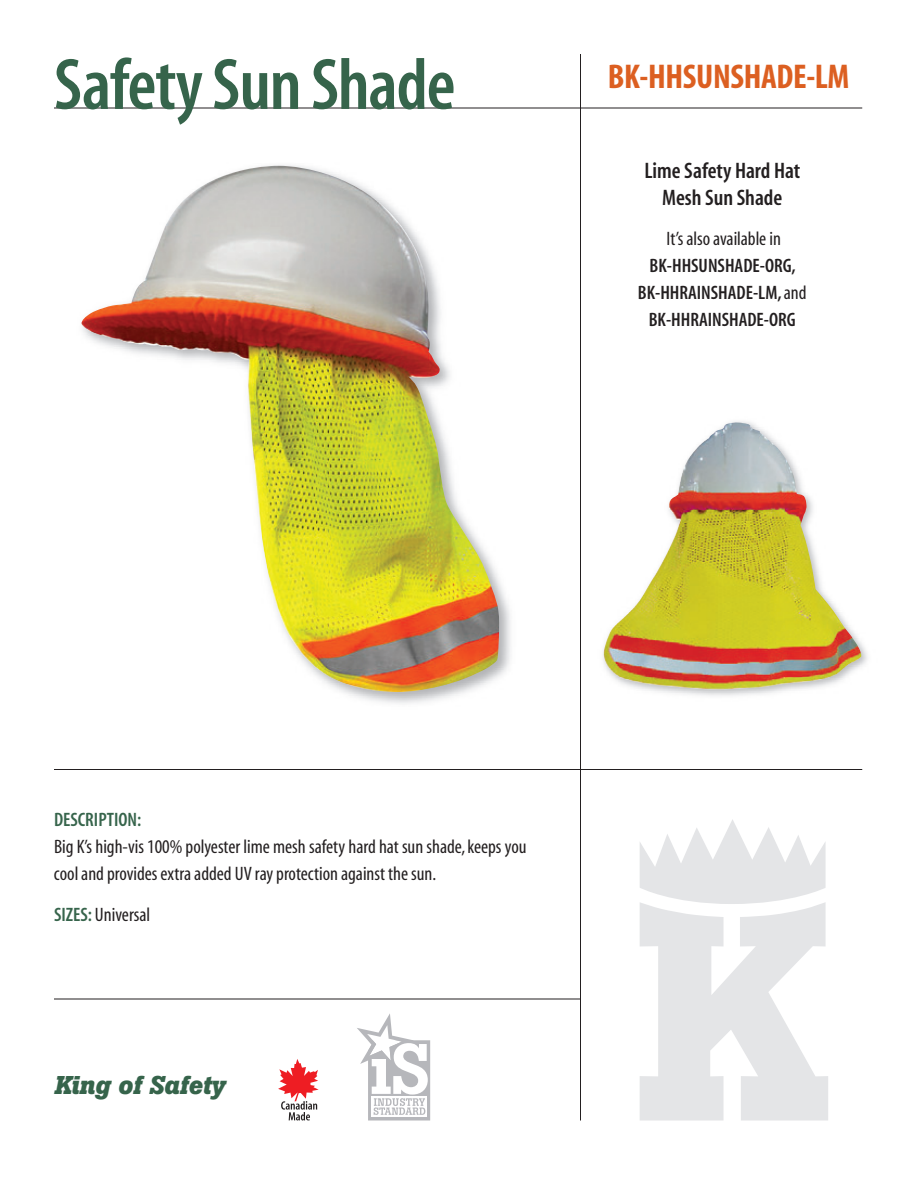
<style>
.page{position:relative;width:918px;height:1188px;background:#fff}
.page>*{position:absolute;margin:0;border:0;box-sizing:border-box;transform-origin:0 0}
.t1{font:600 condensed 73.5px "Myriad";letter-spacing:-.015em;color:#36644b}
.t2{font:700 condensed 34.5px "Myriad";letter-spacing:-.01em;color:#dc5f21}
.t3{font:italic 700 25.5px "Boton";color:#36644b}
.t4{font:600 condensed 22.5px/27px "Myriad";color:#231f20;text-align:center}
.t5{font:condensed 19.5px/27px "Myriad";color:#231f20}
.t6{font:600 condensed 19.5px/27px "Myriad";color:#231f20;text-align:center}
.s1{font-weight:400}
.s2{font-weight:600;color:#36644b}
</style>
<div class="page">
<img style="left:81px;top:166px;width:418px;height:526px">
<img style="left:604px;top:422px;width:258px;height:268px">
<hr style="left:54px;top:108px;width:808px;height:1px;background:#231f20">
<hr style="left:54px;top:769px;width:808px;height:1px;background:#231f20">
<hr style="left:54px;top:999px;width:526px;height:1px;background:#231f20">
<hr style="left:580px;top:54px;width:1px;height:1066px;background:#231f20">
<svg style="left:640px;top:819px;width:188px;height:301px"></svg>
<svg style="left:357px;top:1013px;width:73px;height:107px"></svg>
<svg style="left:278px;top:1059px;width:41px;height:61px"></svg>
<p class="t1" style="left:54px;top:55px;width:403px">Safety Sun Shade</p>
<p class="t2" style="left:608px;top:64px;width:243px">BK-HHSUNSHADE-LM</p>
<p class="t4" style="left:644px;top:159px;width:157px">Lime Safety Hard Hat<br>Mesh Sun Shade</p>
<p class="t6" style="left:638px;top:227px;width:170px"><span class="s1">It’s also available in<br></span>BK-HHSUNSHADE-ORG,<br>BK-HHRAINSHADE-LM, <span class="s1">and<br></span>BK-HHRAINSHADE-ORG</p>
<p class="t5" style="left:54px;top:808px;width:474px"><span class="s2">DESCRIPTION:<br></span>Big K’s high-vis 100% polyester lime mesh safety hard hat sun shade, keeps you cool and provides extra added UV ray protection against the sun.</p>
<p class="t5" style="left:54px;top:903px;width:98px"><span class="s2">SIZES:</span> Universal</p>
<p class="t3" style="left:54px;top:1076px;width:172px">King of Safety</p>
</div>
